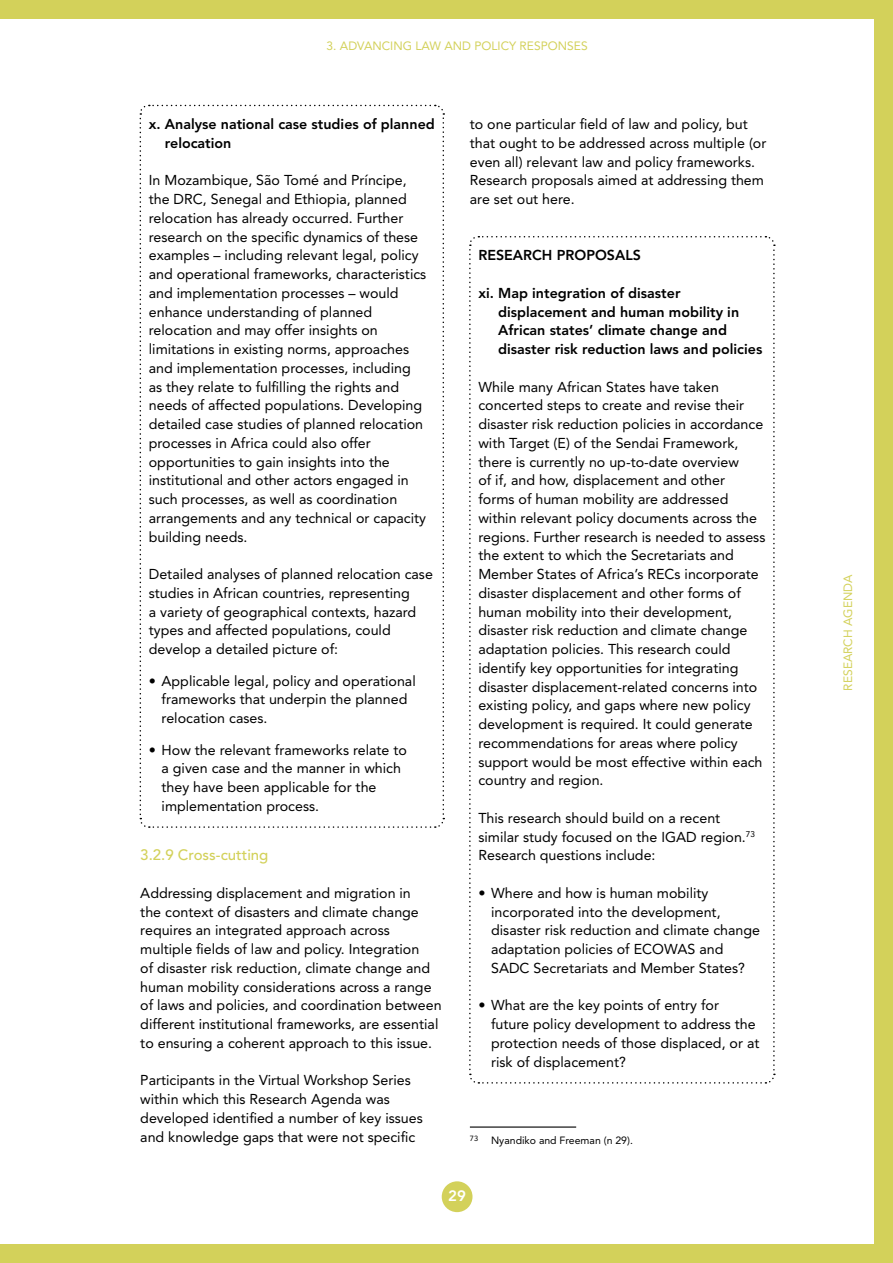
<style>
.page{position:relative;width:893px;height:1263px;background:#fff}
.page>*{position:absolute;margin:0;border:0;box-sizing:border-box;transform-origin:0 0}
.t1{font:500 15px "Avenir LT Std";color:#d3d15a}
.t2{font:800 15px "Avenir LT Std";color:#fff}
.t3{font:14.25px/18.8px "Avenir LT Std";color:#000}
.t4{font:800 14.25px/18.8px "Avenir LT Std";color:#000}
.t5{font:12px "Avenir LT Std";color:#d3d15a}
.t6{font:10.5px "Avenir LT Std";color:#000}
</style>
<div class="page">
<div style="left:874px;top:0;width:19px;height:1263px;background:#d3d15a"></div>
<div style="left:0;top:0;width:893px;height:19px;background:#d3d15a"></div>
<div style="left:0;top:1244px;width:893px;height:19px;background:#d3d15a"></div>
<div style="left:442px;top:1181px;width:30px;height:31px;background:#d3d15a;border-radius:50%"></div>
<svg style="left:139px;top:104px;width:306px;height:724px"></svg>
<svg style="left:469px;top:236px;width:306px;height:848px"></svg>
<hr style="left:470px;top:1126px;width:106px;height:1px;background:#000">
<p class="t5" style="left:327px;top:39px;width:263px">3. ADVANCING LAW AND POLICY RESPONSES</p>
<p class="t4" style="left:165px;top:115px;width:271px;text-indent:-16px">x. Analyse national case studies of planned relocation</p>
<p class="t3" style="left:149px;top:171px;width:279px">In Mozambique, São Tomé and Príncipe, the DRC, Senegal and Ethiopia, planned relocation has already occurred. Further research on the specific dynamics of these examples – including relevant legal, policy and operational frameworks, characteristics and implementation processes – would enhance understanding of planned relocation and may offer insights on limitations in existing norms, approaches and implementation processes, including as they relate to fulfilling the rights and needs of affected populations. Developing detailed case studies of planned relocation processes in Africa could also offer opportunities to gain insights into the institutional and other actors engaged in such processes, as well as coordination arrangements and any technical or capacity building needs.</p>
<p class="t3" style="left:149px;top:565px;width:286px">Detailed analyses of planned relocation case studies in African countries, representing<br>a variety of geographical contexts, hazard types and affected populations, could develop a detailed picture of:</p>
<p class="t3" style="left:162px;top:671px;width:256px;text-indent:-13px">• Applicable legal, policy and operational frameworks that underpin the planned relocation cases.</p>
<p class="t3" style="left:162px;top:740px;width:247px;text-indent:-13px">• How the relevant frameworks relate to a given case and the manner in which they have been applicable for the implementation process.</p>
<p class="t1" style="left:140px;top:846px;width:130px">3.2.9 Cross-cutting</p>
<p class="t3" style="left:140px;top:884px;width:303px">Addressing displacement and migration in<br>the context of disasters and climate change requires an integrated approach across multiple fields of law and policy. Integration<br>of disaster risk reduction, climate change and human mobility considerations across a range of laws and policies, and coordination between different institutional frameworks, are essential to ensuring a coherent approach to this issue.</p>
<p class="t3" style="left:140px;top:1071px;width:284px">Participants in the Virtual Workshop Series within which this Research Agenda was developed identified a number of key issues and knowledge gaps that were not specific</p>
<p class="t3" style="left:470px;top:115px;width:298px">to one particular field of law and policy, but that ought to be addressed across multiple (or even all) relevant law and policy frameworks.<br>Research proposals aimed at addressing them are set out here.</p>
<p class="t4" style="left:478px;top:246px;width:164px">RESEARCH PROPOSALS</p>
<p class="t4" style="left:498px;top:283px;width:266px;text-indent:-20px">xi. Map integration of disaster displacement and human mobility in African states’ climate change and disaster risk reduction laws and policies</p>
<p class="t3" style="left:478px;top:377px;width:289px">While many African States have taken concerted steps to create and revise their disaster risk reduction policies in accordance with Target (E) of the Sendai Framework, there is currently no up-to-date overview<br>of if, and how, displacement and other<br>forms of human mobility are addressed within relevant policy documents across the regions. Further research is needed to assess the extent to which the Secretariats and Member States of Africa’s RECs incorporate disaster displacement and other forms of human mobility into their development, disaster risk reduction and climate change adaptation policies. This research could identify key opportunities for integrating disaster displacement-related concerns into existing policy, and gaps where new policy development is required. It could generate recommendations for areas where policy support would be most effective within each country and region.</p>
<p class="t3" style="left:478px;top:809px;width:278px">This research should build on a recent similar study focused on the IGAD region.<sup>73<br></sup>Research questions include:</p>
<p class="t3" style="left:491px;top:884px;width:271px;text-indent:-13px">• Where and how is human mobility incorporated into the development, disaster risk reduction and climate change adaptation policies of ECOWAS and SADC Secretariats and Member States?</p>
<p class="t3" style="left:491px;top:996px;width:270px;text-indent:-13px">• What are the key points of entry for future policy development to address the protection needs of those displaced, or at risk of displacement?</p>
<p class="t6" style="left:470px;top:1134px;width:165px"><sup>73</sup> Nyandiko and Freeman (n 29).</p>
<p class="t2" style="left:448px;top:1187px;width:19px">29</p>
<p class="t5" style="left:841px;top:691px;width:118px;rotate:-90deg">RESEARCH AGENDA</p>
</div>
